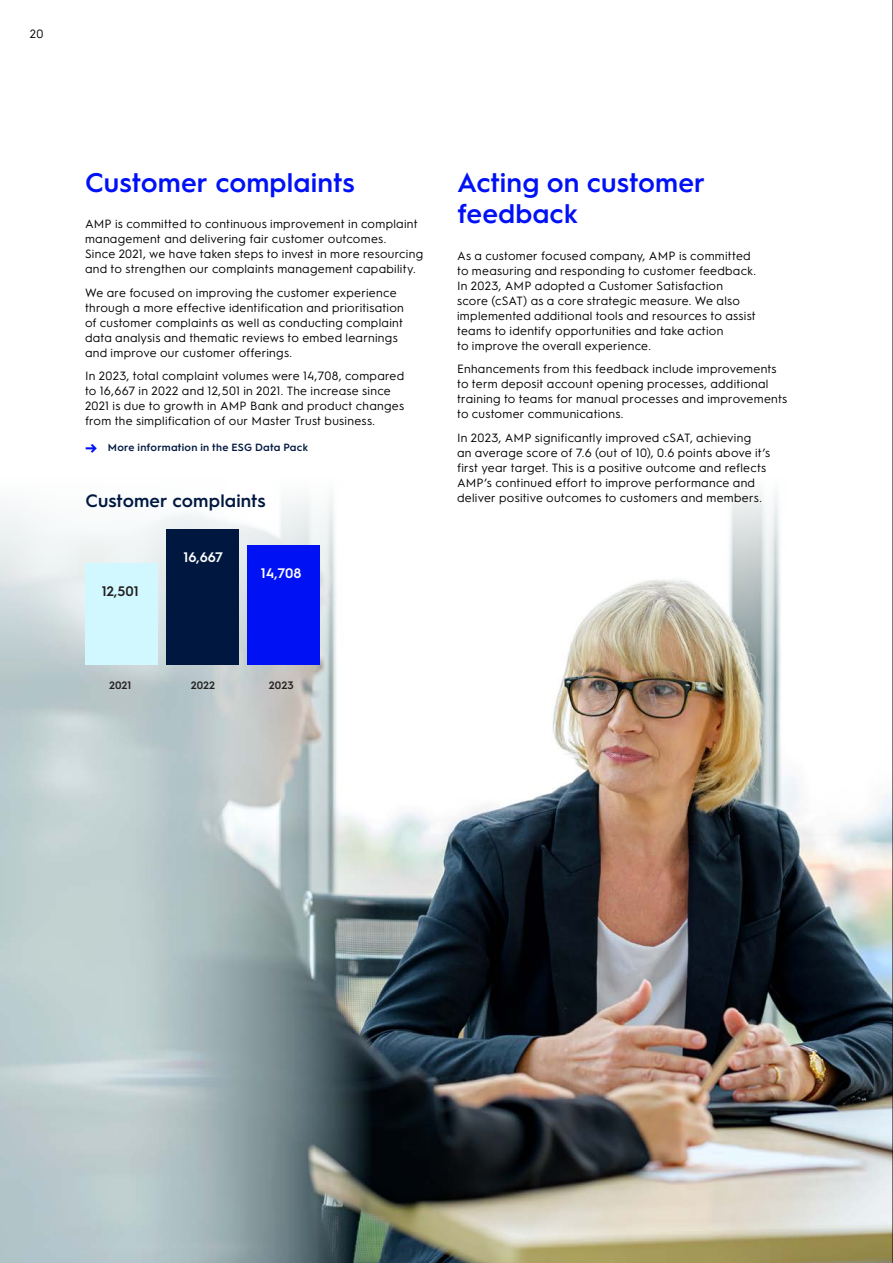
<style>
.page{position:relative;width:893px;height:1263px;background:#fff}
.page>*{position:absolute;margin:0;border:0;box-sizing:border-box;transform-origin:0 0}
.t1{font:600 27px/31.5px "Hurme Geometric Sans 1";color:#0011f5}
.t2{font:600 18px "Hurme Geometric Sans 1";letter-spacing:.005em;color:#001840}
.t3{font:600 13.8px "Hurme Geometric Sans 1";color:#fff}
.t4{font:600 13.8px "Hurme Geometric Sans 1";color:#232020}
.t5{font:12px/15px "Hurme Geometric Sans 1";letter-spacing:.02em;color:#000}
.t6{font:600 10.8px "Hurme Geometric Sans 1";color:#232020}
.t7{font:600 10.5px "Hurme Geometric Sans 1";letter-spacing:.025em;color:#001840}
.s1{font-size:18px;color:#0011f5}
</style>
<div class="page">
<img style="left:0;top:697px;width:892px;height:566px">
<svg style="left:0;top:491px;width:781px;height:206px"></svg>
<div style="left:247px;top:546px;width:72px;height:119px;background:#0011f4"></div>
<div style="left:166px;top:530px;width:73px;height:135px;background:#001840"></div>
<div style="left:85px;top:564px;width:73px;height:101px;background:#d2f8ff"></div>
<hr style="left:892px;top:0;width:1px;height:1263px;background:#000">
<p class="t5" style="left:30px;top:26px;width:15px">20</p>
<h1 class="t1" style="left:85px;top:165px;width:271px">Customer complaints</h1>
<p class="t5" style="left:85px;top:216px;width:340px">AMP is committed to continuous improvement in complaint management and delivering fair customer outcomes.<br>Since 2021, we have taken steps to invest in more resourcing and to strengthen our complaints management capability.</p>
<p class="t5" style="left:85px;top:284px;width:320px">We are focused on improving the customer experience through a more effective identification and prioritisation of customer complaints as well as conducting complaint data analysis and thematic reviews to embed learnings and improve our customer offerings.</p>
<p class="t5" style="left:85px;top:368px;width:321px">In 2023, total complaint volumes were 14,708, compared to 16,667 in 2022 and 12,501 in 2021. The increase since 2021 is due to growth in AMP Bank and product changes from the simplification of our Master Trust business.</p>
<p class="t7" style="left:85px;top:440px;width:225px"><span class="s1">→</span> More information in the ESG Data Pack</p>
<h1 class="t1" style="left:457px;top:165px;width:250px">Acting on customer feedback</h1>
<p class="t5" style="left:457px;top:247px;width:300px">As a customer focused company, AMP is committed to measuring and responding to customer feedback.<br>In 2023, AMP adopted a Customer Satisfaction score (cSAT) as a core strategic measure. We also implemented additional tools and resources to assist teams to identify opportunities and take action<br>to improve the overall experience.</p>
<p class="t5" style="left:457px;top:361px;width:332px">Enhancements from this feedback include improvements to term deposit account opening processes, additional training to teams for manual processes and improvements to customer communications.</p>
<p class="t5" style="left:457px;top:429px;width:315px">In 2023, AMP significantly improved cSAT, achieving<br>an average score of 7.6 (out of 10), 0.6 points above it’s first year target. This is a positive outcome and reflects AMP’s continued effort to improve performance and</p>
<h2 class="t2" style="left:85px;top:488px;width:182px">Customer complaints</h2>
<p class="t5" style="left:457px;top:489px;width:306px">deliver positive outcomes to customers and members.</p>
<p class="t4" style="left:102px;top:582px;width:38px">12,501</p>
<p class="t3" style="left:184px;top:547px;width:41px">16,667</p>
<p class="t3" style="left:261px;top:564px;width:42px">14,708</p>
<p class="t6" style="left:109px;top:677px;width:24px">2021</p>
<p class="t6" style="left:191px;top:677px;width:26px">2022</p>
<p class="t6" style="left:269px;top:677px;width:26px">2023</p>
</div>
